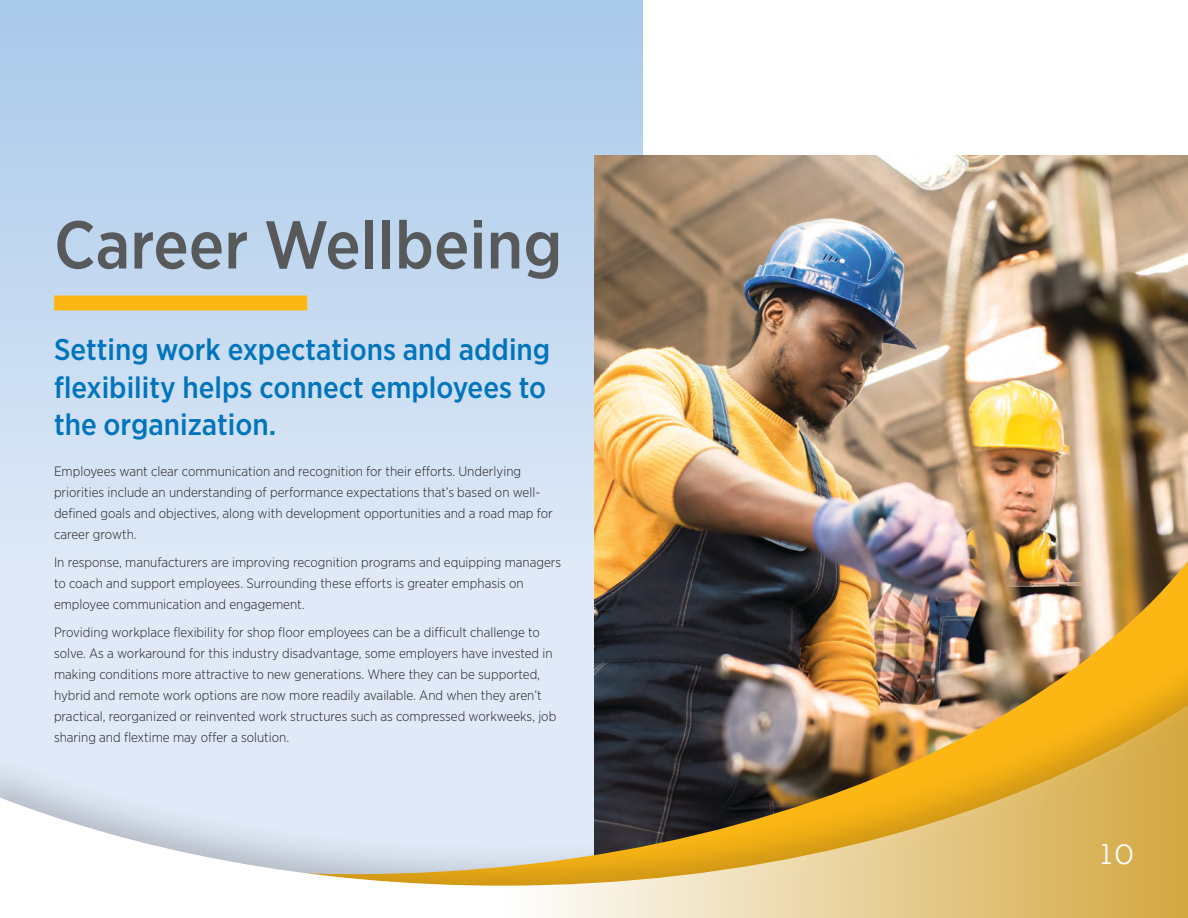
<style>
.page{position:relative;width:1188px;height:918px;background:#fff}
.page>*{position:absolute;margin:0;border:0;box-sizing:border-box;transform-origin:0 0}
.t1{font:500 67.5px "Gotham Narrow";color:#58595b}
.t2{font:500 30px/37.5px "Gotham Narrow";color:#0075bc}
.t3{font:300 27px "Gallagher Slab";color:#fff}
.t4{font:300 13.5px/21px "Gotham Narrow";color:#231f20}
</style>
<div class="page">
<svg style="left:0;top:0;width:643px;height:519px;background:#c0d7ef"></svg>
<img style="left:594px;top:156px;width:594px;height:363px">
<div style="left:54px;top:296px;width:253px;height:14px;background:#fdb714"></div>
<img style="left:0;top:519px;width:1188px;height:399px">
<h1 class="t1" style="left:54px;top:202px;width:510px">Career Wellbeing</h1>
<h2 class="t2" style="left:54px;top:330px;width:498px">Setting work expectations and adding flexibility helps connect employees to the organization.</h2>
<p class="t4" style="left:54px;top:461px;width:500px">Employees want clear communication and recognition for their efforts. Underlying priorities include an understanding of performance expectations that’s based on well&shy;defined goals and objectives, along with development opportunities and a road map for career growth.</p>
<p class="t4" style="left:54px;top:551px;width:509px">In response, manufacturers are improving recognition programs and equipping managers to coach and support employees. Surrounding these efforts is greater emphasis on employee communication and engagement.</p>
<p class="t4" style="left:54px;top:621px;width:504px">Providing workplace flexibility for shop floor employees can be a difficult challenge to solve. As a workaround for this industry disadvantage, some employers have invested in making conditions more attractive to new generations. Where they can be supported, hybrid and remote work options are now more readily available. And when they aren’t practical, reorganized or reinvented work structures such as compressed workweeks, job sharing and flextime may offer a solution.</p>
<h3 class="t3" style="left:1101px;top:837px;width:35px">10</h3>
</div>
